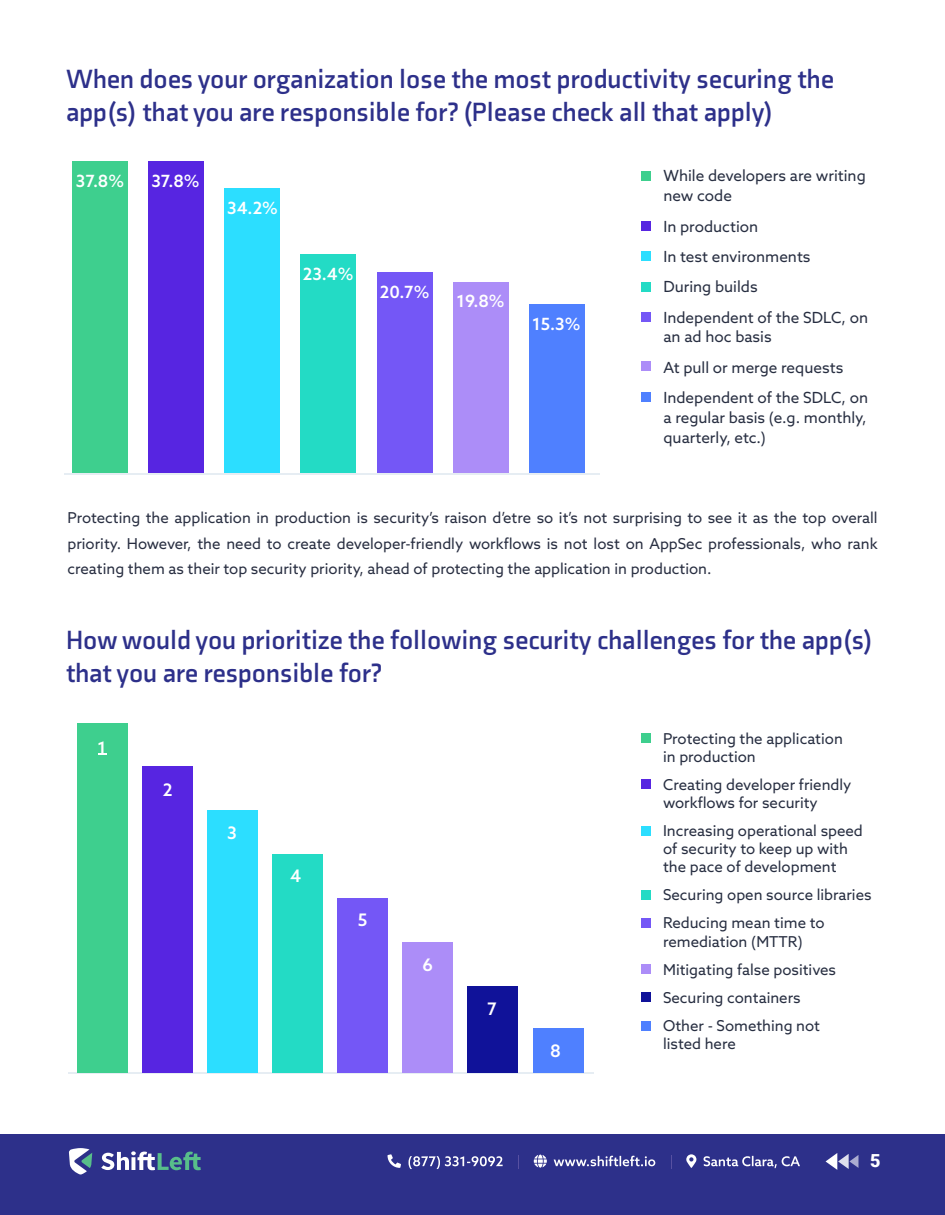
<style>
.page{position:relative;width:945px;height:1215px;background:#fff}
.page>*{position:absolute;margin:0;border:0;box-sizing:border-box;transform-origin:0 0}
.t1{font:700 27px/33px "Axia";color:#2d308a}
.t2{font:900 18px "Roboto";color:#fff}
.t3{font:500 17.25px "Azo Sans";color:#fff}
.t4{font:500 16.8px "Azo Sans";color:#fff}
.t5{font:15.3px/30.3px "Azo Sans";color:#272e41}
.t6{font:15px/25.5px "Azo Sans";color:#282e41;text-align:justify}
.t7{font:15px/18px "Azo Sans";color:#272e41}
</style>
<div class="page">
<div style="left:0;top:1135px;width:945px;height:80px;background:#2d308a"></div>
<svg style="left:69px;top:1148px;width:23px;height:27px"></svg>
<svg style="left:101px;top:1151px;width:100px;height:19px"></svg>
<svg style="left:826px;top:1153px;width:33px;height:17px"></svg>
<svg style="left:686px;top:1154px;width:114px;height:14px"></svg>
<svg style="left:671px;top:1155px;width:1px;height:14px"></svg>
<svg style="left:534px;top:1155px;width:121px;height:13px"></svg>
<svg style="left:518px;top:1155px;width:1px;height:14px"></svg>
<svg style="left:388px;top:1154px;width:115px;height:15px"></svg>
<div style="left:642px;top:171px;width:9px;height:10px;background:#3ecf8e"></div>
<div style="left:642px;top:221px;width:9px;height:10px;background:#5725e1"></div>
<div style="left:642px;top:251px;width:9px;height:10px;background:#2cdeff"></div>
<div style="left:642px;top:282px;width:9px;height:10px;background:#23dbc5"></div>
<div style="left:642px;top:312px;width:9px;height:10px;background:#7457f6"></div>
<div style="left:642px;top:361px;width:9px;height:10px;background:#ac8df8"></div>
<div style="left:642px;top:392px;width:9px;height:10px;background:#4f80ff"></div>
<hr style="left:64px;top:473px;width:536px;height:1px;background:#e6edf3">
<div style="left:72px;top:162px;width:56px;height:311px;background:#3ecf8e"></div>
<div style="left:148px;top:162px;width:55px;height:311px;background:#5725e1"></div>
<div style="left:224px;top:188px;width:56px;height:285px;background:#2cdeff"></div>
<div style="left:300px;top:254px;width:56px;height:219px;background:#23dbc5"></div>
<div style="left:453px;top:282px;width:56px;height:191px;background:#ac8df8"></div>
<div style="left:377px;top:273px;width:56px;height:200px;background:#7457f6"></div>
<div style="left:529px;top:305px;width:56px;height:168px;background:#4f80ff"></div>
<div style="left:642px;top:734px;width:9px;height:9px;background:#3ecf8e"></div>
<div style="left:642px;top:779px;width:9px;height:10px;background:#5725e1"></div>
<div style="left:642px;top:826px;width:9px;height:10px;background:#2cdeff"></div>
<div style="left:642px;top:890px;width:9px;height:10px;background:#23dbc5"></div>
<div style="left:642px;top:918px;width:9px;height:10px;background:#7457f6"></div>
<div style="left:642px;top:964px;width:9px;height:10px;background:#ac8df8"></div>
<div style="left:642px;top:993px;width:9px;height:9px;background:#101299"></div>
<div style="left:642px;top:1021px;width:9px;height:9px;background:#4f80ff"></div>
<hr style="left:68px;top:1073px;width:525px;height:1px;background:#e6edf3">
<div style="left:77px;top:723px;width:51px;height:350px;background:#3ecf8e"></div>
<div style="left:142px;top:767px;width:51px;height:306px;background:#5725e1"></div>
<div style="left:207px;top:811px;width:51px;height:262px;background:#2cdeff"></div>
<div style="left:272px;top:854px;width:51px;height:219px;background:#23dbc5"></div>
<div style="left:337px;top:898px;width:51px;height:175px;background:#7457f6"></div>
<div style="left:402px;top:942px;width:51px;height:131px;background:#ac8df8"></div>
<div style="left:468px;top:986px;width:50px;height:87px;background:#101299"></div>
<div style="left:533px;top:1029px;width:50px;height:44px;background:#4f80ff"></div>
<svg style="left:98px;top:753px;width:9px;height:2px"></svg>
<h1 class="t1" style="left:66px;top:62px;width:770px">When does your organization lose the most productivity securing the app(s) that you are responsible for? (Please check all that apply)</h1>
<p class="t4" style="left:76px;top:170px;width:50px">37.8%</p>
<p class="t4" style="left:151px;top:170px;width:50px">37.8%</p>
<p class="t4" style="left:227px;top:197px;width:52px">34.2%</p>
<p class="t4" style="left:303px;top:263px;width:52px">23.4%</p>
<p class="t4" style="left:380px;top:281px;width:51px">20.7%</p>
<p class="t4" style="left:456px;top:290px;width:50px">19.8%</p>
<p class="t4" style="left:532px;top:313px;width:50px">15.3%</p>
<p class="t5" style="left:663px;top:166px;width:204px;line-height:20px">While developers are writing new code</p>
<p class="t5" style="left:663px;top:211px;width:206px">In production<br>In test environments<br>During builds<br>Independent of the SDLC, on</p>
<p class="t5" style="left:663px;top:322px;width:206px">an ad hoc basis<br>At pull or merge requests<br>Independent of the SDLC, on</p>
<p class="t5" style="left:663px;top:407px;width:205px;line-height:20px">a regular basis (e.g. monthly, quarterly, etc.)</p>
<p class="t6" style="left:68px;top:505px;width:812px">Protecting the application in production is security’s raison d’etre so it’s not surprising to see it as the top overall priority. However, the need to create developer-friendly workflows is not lost on AppSec professionals, who rank creating them as their top security priority, ahead of protecting the application in production.</p>
<h1 class="t1" style="left:66px;top:623px;width:808px">How would you prioritize the following security challenges for the app(s) that you are responsible for?</h1>
<p class="t3" style="left:97px;top:737px;width:10px">1</p>
<p class="t3" style="left:163px;top:778px;width:11px">2</p>
<p class="t3" style="left:227px;top:821px;width:11px">3</p>
<p class="t3" style="left:290px;top:865px;width:13px">4</p>
<p class="t3" style="left:358px;top:909px;width:11px">5</p>
<p class="t3" style="left:422px;top:954px;width:12px">6</p>
<p class="t3" style="left:487px;top:998px;width:11px">7</p>
<p class="t3" style="left:550px;top:1040px;width:12px">8</p>
<p class="t7" style="left:663px;top:729px;width:181px">Protecting the application in production</p>
<p class="t7" style="left:663px;top:775px;width:190px">Creating developer friendly workflows for security</p>
<p class="t7" style="left:663px;top:821px;width:201px">Increasing operational speed of security to keep up with the pace of development</p>
<p class="t7" style="left:663px;top:881px;width:210px;line-height:28.2px">Securing open source libraries<br>Reducing mean time to</p>
<p class="t7" style="left:663px;top:927px;width:175px;line-height:28.2px">remediation (MTTR)<br>Mitigating false positives<br>Securing containers<br>Other - Something not</p>
<p class="t7" style="left:663px;top:1035px;width:74px">listed here</p>
<p class="t2" style="left:870px;top:1148px;width:12px">5</p>
</div>
